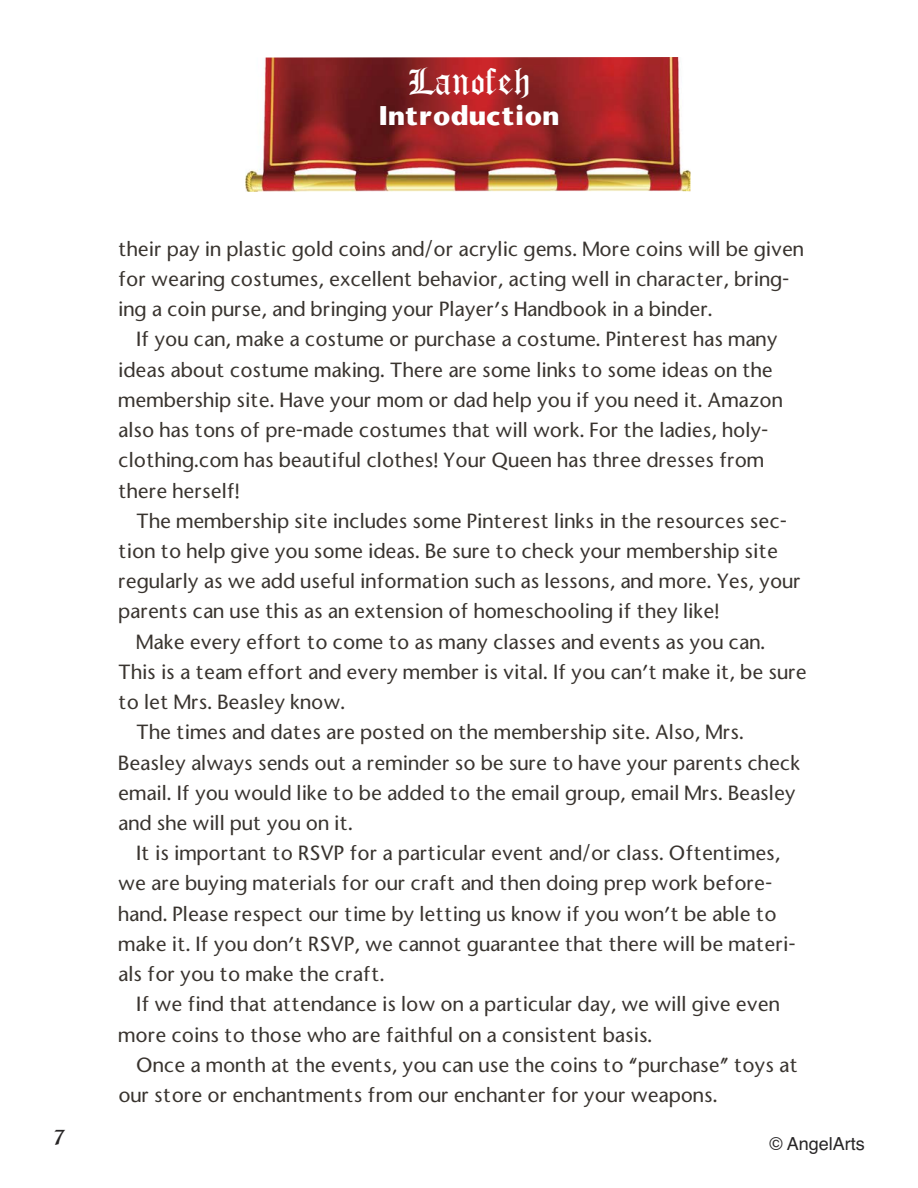
<style>
.page{position:relative;width:918px;height:1188px;background:#fff}
.page>*{position:absolute;margin:0;border:0;box-sizing:border-box;transform-origin:0 0}
.t1{font:32.4px "Castle Font";color:#fff}
.t2{font:700 25.35px "Stone Sans";color:#fff}
.t3{font:500 19.5px/30.2px "Stone Sans";color:#39342f}
.t4{font:18px "Helvetica";color:#272526}
.t5{font:18px "Castle Font";color:#272526}
</style>
<div class="page">
<img style="left:245px;top:57px;width:445px;height:135px">
<p class="t5" style="left:54px;top:1128px;width:12px">7</p>
<h1 class="t1" style="left:408px;top:65px;width:123px">Lanofeh</h1>
<p class="t2" style="left:379px;top:101px;width:182px">Introduction</p>
<p class="t3" style="left:118px;top:234px;width:687px">their pay in plastic gold coins and/or acrylic gems. More coins will be given for wearing costumes, excellent behavior, acting well in character, bring&shy;ing a coin purse, and bringing your Player’s Handbook in a binder.</p>
<p class="t3" style="left:118px;top:325px;width:666px;text-indent:18px">If you can, make a costume or purchase a costume. Pinterest has many ideas about costume making. There are some links to some ideas on the membership site. Have your mom or dad help you if you need it. Amazon also has tons of pre-made costumes that will work. For the ladies, holy&shy;clothing.com has beautiful clothes! Your Queen has three dresses from there herself!</p>
<p class="t3" style="left:136px;top:506px;width:652px">The membership site includes some Pinterest links in the resources sec-</p>
<p class="t3" style="left:118px;top:536px;width:661px">tion to help give you some ideas. Be sure to check your membership site</p>
<p class="t3" style="left:118px;top:566px;width:684px">regularly as we add useful information such as lessons, and more. Yes, your</p>
<p class="t3" style="left:118px;top:597px;width:602px">parents can use this as an extension of homeschooling if they like!</p>
<p class="t3" style="left:136px;top:627px;width:630px">Make every effort to come to as many classes and events as you can.</p>
<p class="t3" style="left:118px;top:657px;width:690px">This is a team effort and every member is vital. If you can’t make it, be sure</p>
<p class="t3" style="left:118px;top:687px;width:228px">to let Mrs. Beasley know.</p>
<p class="t3" style="left:136px;top:718px;width:609px">The times and dates are posted on the membership site. Also, Mrs.</p>
<p class="t3" style="left:118px;top:748px;width:684px">Beasley always sends out a reminder so be sure to have your parents check</p>
<p class="t3" style="left:118px;top:778px;width:679px">email. If you would like to be added to the email group, email Mrs. Beasley</p>
<p class="t3" style="left:118px;top:808px;width:236px">and she will put you on it.</p>
<p class="t3" style="left:136px;top:838px;width:646px">It is important to RSVP for a particular event and/or class. Oftentimes,</p>
<p class="t3" style="left:118px;top:869px;width:656px">we are buying materials for our craft and then doing prep work before-</p>
<p class="t3" style="left:118px;top:899px;width:660px">hand. Please respect our time by letting us know if you won’t be able to</p>
<p class="t3" style="left:118px;top:929px;width:679px">make it. If you don’t RSVP, we cannot guarantee that there will be materi-</p>
<p class="t3" style="left:118px;top:959px;width:268px">als for you to make the craft.</p>
<p class="t3" style="left:136px;top:990px;width:645px">If we find that attendance is low on a particular day, we will give even</p>
<p class="t3" style="left:118px;top:1020px;width:536px">more coins to those who are faithful on a consistent basis.</p>
<p class="t3" style="left:136px;top:1050px;width:663px">Once a month at the events, you can use the coins to “purchase” toys at</p>
<p class="t3" style="left:118px;top:1080px;width:601px">our store or enchantments from our enchanter for your weapons.</p>
<p class="t4" style="left:770px;top:1133px;width:97px">© AngelArts</p>
</div>
